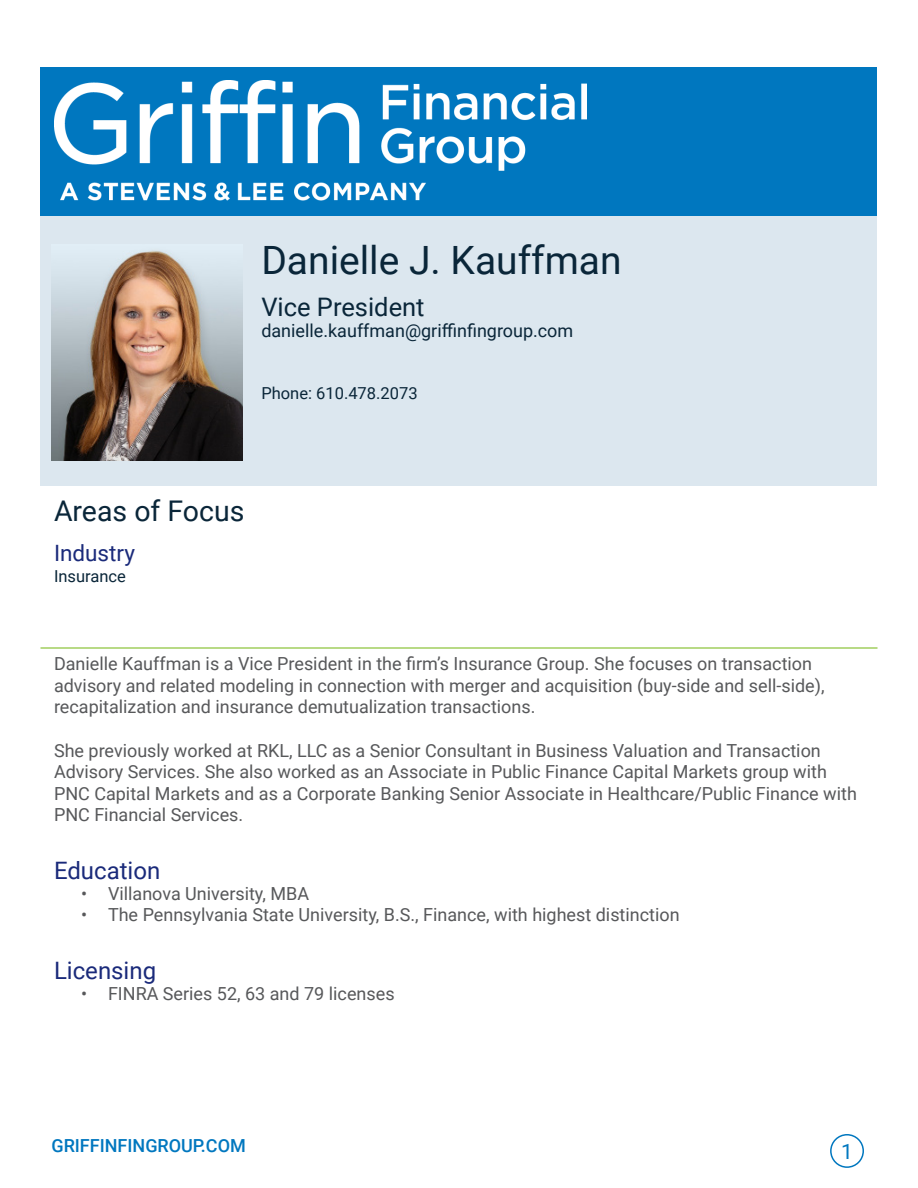
<style>
.page{position:relative;width:918px;height:1188px;background:#fff}
.page>*{position:absolute;margin:0;border:0;box-sizing:border-box;transform-origin:0 0}
.t1{font:39px "Roboto";color:#0a2639}
.t2{font:28.5px "Roboto";color:#0a2639}
.t3{font:25.5px "Roboto";color:#0a2639}
.t4{font:24px "Roboto";color:#1a2a7a}
.t5{font:22.5px "Roboto";color:#1a2a7a}
.t6{font:21px "Roboto";color:#0077bf}
.t7{font:18px/21.6px "Roboto";color:#57585a}
.t8{font:18px "Roboto";color:#0a2639}
.t9{font:500 18px "Roboto";color:#0077bf}
.t10{font:16.5px "Roboto";color:#0a2639}
</style>
<div class="page">
<div style="left:830px;top:1134px;width:34px;height:34px;border:2px solid #0077bf;border-radius:50%"></div>
<div style="left:40px;top:68px;width:838px;height:148px;background:#0077bf"></div>
<img style="left:54px;top:80px;width:533px;height:121px">
<div style="left:40px;top:216px;width:838px;height:270px;background:#dce7ef"></div>
<hr style="left:40px;top:647px;width:838px;height:2px;background:#a2cf5f">
<img style="left:52px;top:251px;width:191px;height:209px">
<p class="t1" style="left:261px;top:233px;width:362px">Danielle J. Kauffman</p>
<p class="t3" style="left:261px;top:289px;width:165px">Vice President</p>
<p class="t8" style="left:261px;top:318px;width:314px">danielle.kauffman@griffinfingroup.com</p>
<p class="t10" style="left:261px;top:382px;width:158px">Phone: 610.478.2073</p>
<p class="t2" style="left:54px;top:490px;width:192px">Areas of Focus</p>
<p class="t5" style="left:54px;top:537px;width:83px">Industry</p>
<p class="t10" style="left:54px;top:564px;width:73px">Insurance</p>
<p class="t7" style="left:54px;top:652px;width:772px">Danielle Kauffman is a Vice President in the firm’s Insurance Group. She focuses on transaction advisory and related modeling in connection with merger and acquisition (buy-side and sell-side), recapitalization and insurance demutualization transactions.</p>
<p class="t7" style="left:54px;top:739px;width:805px">She previously worked at RKL, LLC as a Senior Consultant in Business Valuation and Transaction Advisory Services. She also worked as an Associate in Public Finance Capital Markets group with PNC Capital Markets and as a Corporate Banking Senior Associate in Healthcare/Public Finance with PNC Financial Services.</p>
<p class="t4" style="left:54px;top:854px;width:108px">Education</p>
<p class="t7" style="left:81px;top:882px;width:230px">• Villanova University, MBA</p>
<p class="t7" style="left:81px;top:903px;width:600px">• The Pennsylvania State University, B.S., Finance, with highest distinction</p>
<p class="t4" style="left:54px;top:953px;width:104px">Licensing</p>
<p class="t7" style="left:81px;top:982px;width:315px">• FINRA Series 52, 63 and 79 licenses</p>
<p class="t9" style="left:51px;top:1133px;width:196px">GRIFFINFINGROUP.COM</p>
<p class="t6" style="left:841px;top:1137px;width:13px">1</p>
</div>
